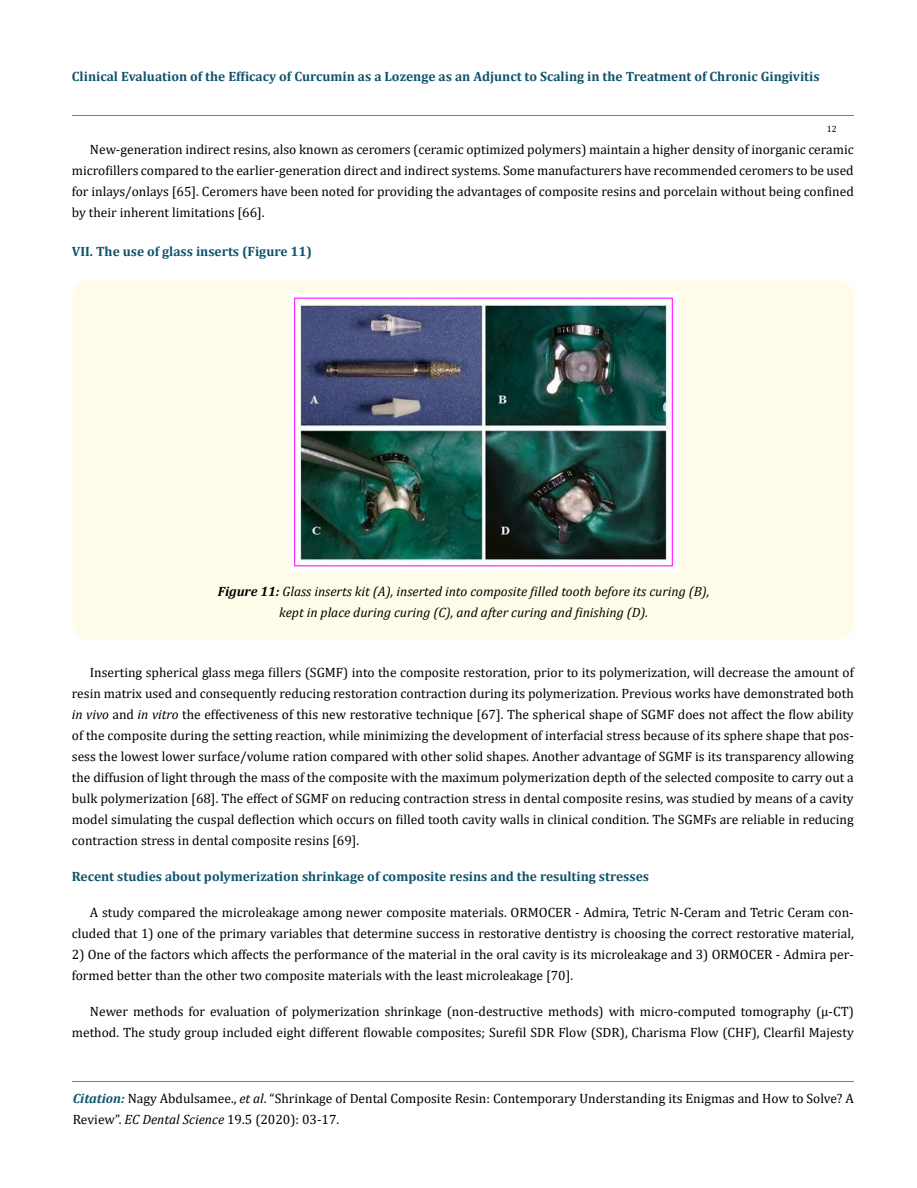
<style>
.page{position:relative;width:917px;height:1188px;background:#fff}
.page>*{position:absolute;margin:0;border:0;box-sizing:border-box;transform-origin:0 0}
.t1{font:13.5px/21px "Cambria";color:#000}
.t2{font:700 13.5px "Cambria";color:#0e546a}
.t3{font:italic 13.5px/21px "Cambria";color:#000;text-align:center}
.t4{font:9px "Cambria";color:#000}
.s1{font-weight:700}
.s2{font-style:italic}
.s3{font-weight:700;font-style:italic;color:#0e546a}
</style>
<div class="page">
<hr style="left:72px;top:115px;width:781px;height:1px;background:#e05d1a">
<hr style="left:72px;top:1082px;width:781px;height:1px;background:#e05d1a">
<div style="left:72px;top:280px;width:782px;height:360px;background:#fffde9;border-radius:18px"></div>
<img style="left:289px;top:293px;width:389px;height:278px">
<p class="t2" style="left:72px;top:67px;width:749px">Clinical Evaluation of the Efficacy of Curcumin as a Lozenge as an Adjunct to Scaling in the Treatment of Chronic Gingivitis</p>
<p class="t4" style="left:826px;top:123px;width:11px">12</p>
<p class="t1" style="left:72px;top:138px;width:783px;text-align:justify;text-indent:18px">New-generation indirect resins, also known as ceromers (ceramic optimized polymers) maintain a higher density of inorganic ceramic microfillers compared to the earlier-generation direct and indirect systems. Some manufacturers have recommended ceromers to be used for inlays/onlays [65]. Ceromers have been noted for providing the advantages of composite resins and porcelain without being confined by their inherent limitations [66].</p>
<p class="t2" style="left:72px;top:242px;width:242px">VII. The use of glass inserts (Figure 11)</p>
<p class="t3" style="left:218px;top:581px;width:493px"><span class="s1">Figure 11:</span> Glass inserts kit (A), inserted into composite filled tooth before its curing (B), kept in place during curing (C), and after curing and finishing (D).</p>
<p class="t1" style="left:72px;top:661px;width:783px;text-align:justify;text-indent:18px">Inserting spherical glass mega fillers (SGMF) into the composite restoration, prior to its polymerization, will decrease the amount of resin matrix used and consequently reducing restoration contraction during its polymerization. Previous works have demonstrated both <span class="s2">in vivo</span> and <span class="s2">in vitro</span> the effectiveness of this new restorative technique [67]. The spherical shape of SGMF does not affect the flow ability of the composite during the setting reaction, while minimizing the development of interfacial stress because of its sphere shape that pos&shy;sess the lowest lower surface/volume ration compared with other solid shapes. Another advantage of SGMF is its transparency allowing the diffusion of light through the mass of the composite with the maximum polymerization depth of the selected composite to carry out a bulk polymerization [68]. The effect of SGMF on reducing contraction stress in dental composite resins, was studied by means of a cavity model simulating the cuspal deflection which occurs on filled tooth cavity walls in clinical condition. The SGMFs are reliable in reducing contraction stress in dental composite resins [69].</p>
<p class="t2" style="left:72px;top:866px;width:578px">Recent studies about polymerization shrinkage of composite resins and the resulting stresses</p>
<p class="t1" style="left:72px;top:901px;width:783px;text-align:right">A study compared the microleakage among newer composite materials. ORMOCER - Admira, Tetric N-Ceram and Tetric Ceram con&shy;cluded that 1) one of the primary variables that determine success in restorative dentistry is choosing the correct restorative material,</p>
<p class="t1" style="left:72px;top:943px;width:783px">2) One of the factors which affects the performance of the material in the oral cavity is its microleakage and 3) ORMOCER - Admira per&shy;formed better than the other two composite materials with the least microleakage [70].</p>
<p class="t1" style="left:72px;top:1000px;width:783px;text-align:right">Newer methods for evaluation of polymerization shrinkage (non-destructive methods) with micro-computed tomography (μ-CT) method. The study group included eight different flowable composites; Surefil SDR Flow (SDR), Charisma Flow (CHF), Clearfil Majesty</p>
<p class="t1" style="left:73px;top:1088px;width:782px"><span class="s3">Citation:</span> Nagy Abdulsamee., <span class="s2">et al</span>. “Shrinkage of Dental Composite Resin: Contemporary Understanding its Enigmas and How to Solve? A<br>Review”. <span class="s2">EC Dental Science</span> 19.5 (2020): 03-17.</p>
</div>
